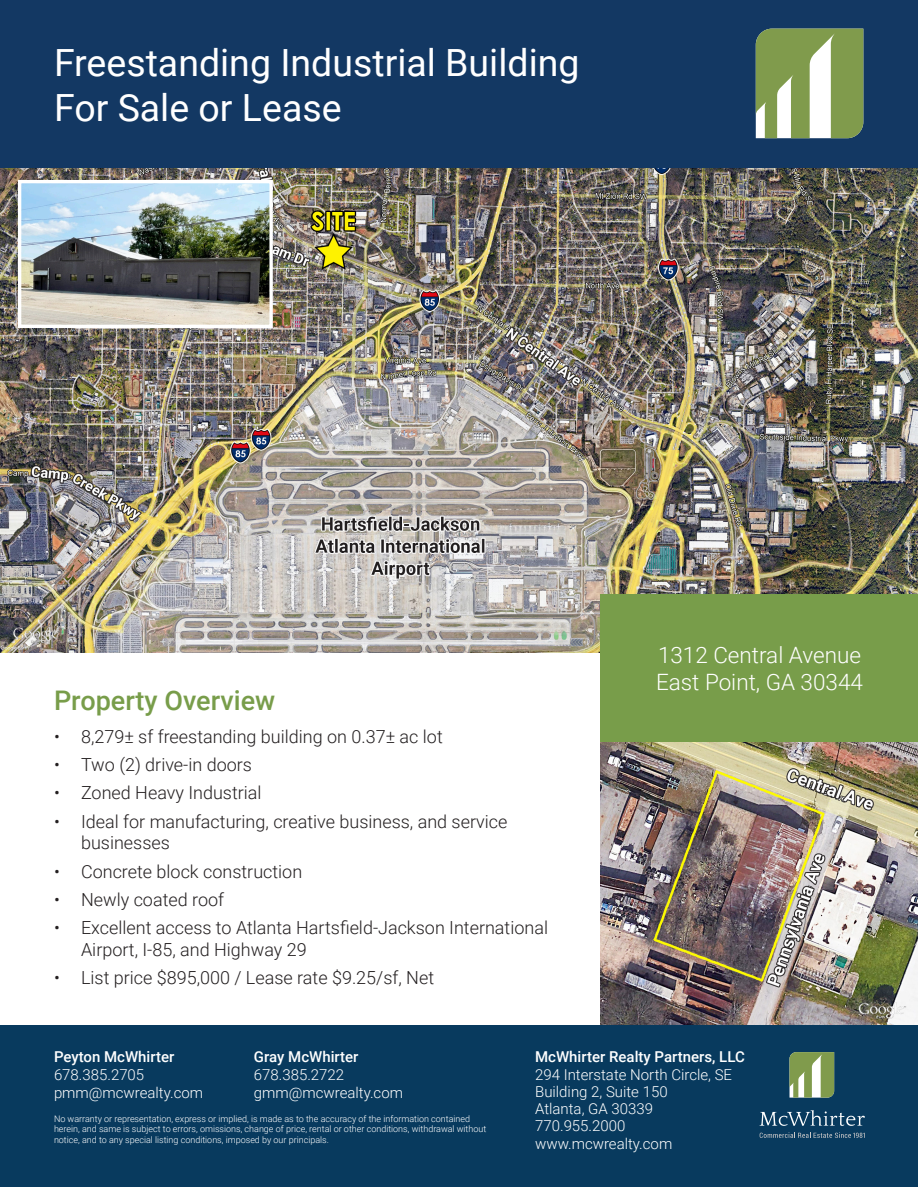
<style>
.page{position:relative;width:918px;height:1188px;background:#fff}
.page>*{position:absolute;margin:0;border:0;box-sizing:border-box;transform-origin:0 0}
.t1{font:37.5px "Roboto";color:#fff}
.t2{font:500 27px "Roboto";color:#789d4a}
.t3{font:300 22.5px "Roboto";color:#fff}
.t4{font:300 18px/21.6px "Roboto";color:#231f20}
.t5{font:300 15px "Roboto";color:#fff}
.t6{font:500 15px "Roboto";color:#fff}
.t7{font:300 9px/10.8px "Roboto";color:#fff}
</style>
<div class="page">
<div style="left:0;top:0;width:918px;height:168px;background:#133863"></div>
<img style="left:0;top:168px;width:918px;height:484px">
<svg style="left:756px;top:29px;width:107px;height:109px;background:#9eb378"></svg>
<div style="left:601px;top:594px;width:317px;height:148px;background:#789d4a"></div>
<img style="left:601px;top:742px;width:317px;height:283px">
<div style="left:0;top:1025px;width:918px;height:162px;background:#083a5e"></div>
<svg style="left:760px;top:1132px;width:105px;height:6px"></svg>
<svg style="left:790px;top:1052px;width:44px;height:46px;background:#9eb279"></svg>
<svg style="left:760px;top:1110px;width:105px;height:16px"></svg>
<img style="left:22px;top:184px;width:247px;height:140px">
<div style="left:18px;top:180px;width:255px;height:148px;border:3px solid #fff"></div>
<p class="t1" style="left:54px;top:36px;width:527px">Freestanding Industrial Building</p>
<p class="t1" style="left:54px;top:81px;width:289px">For Sale or Lease</p>
<p class="t2" style="left:54px;top:682px;width:223px">Property Overview</p>
<p class="t4" style="left:54px;top:725px;width:390px">• 8,279± sf freestanding building on 0.37± ac lot</p>
<p class="t4" style="left:54px;top:753px;width:199px">• Two (2) drive-in doors</p>
<p class="t4" style="left:54px;top:781px;width:209px">• Zoned Heavy Industrial</p>
<p class="t4" style="left:81px;top:810px;width:428px;text-indent:-27px">• Ideal for manufacturing, creative business, and service businesses</p>
<p class="t4" style="left:54px;top:860px;width:250px">• Concrete block construction</p>
<p class="t4" style="left:54px;top:888px;width:172px">• Newly coated roof</p>
<p class="t4" style="left:81px;top:916px;width:468px;text-indent:-27px">• Excellent access to Atlanta Hartsfield-Jackson International<br>Airport, I-85, and Highway 29</p>
<p class="t4" style="left:54px;top:966px;width:382px">• List price $895,000 / Lease rate $9.25/sf, Net</p>
<p class="t3" style="left:658px;top:639px;width:205px">1312 Central Avenue</p>
<p class="t3" style="left:656px;top:666px;width:208px">East Point, GA 30344</p>
<p class="t6" style="left:54px;top:1046px;width:122px">Peyton McWhirter</p>
<p class="t5" style="left:54px;top:1064px;width:92px">678.385.2705</p>
<p class="t5" style="left:54px;top:1082px;width:151px">pmm@mcwrealty.com</p>
<p class="t7" style="left:54px;top:1113px;width:434px">No warranty or representation, express or implied, is made as to the accuracy of the information contained herein, and same is subject to errors, omissions, change of price, rental or other conditions, withdrawal without notice, and to any special listing conditions, imposed by our principals.</p>
<p class="t6" style="left:254px;top:1046px;width:106px">Gray McWhirter</p>
<p class="t5" style="left:254px;top:1064px;width:92px">678.385.2722</p>
<p class="t5" style="left:254px;top:1082px;width:151px">gmm@mcwrealty.com</p>
<p class="t6" style="left:535px;top:1046px;width:211px">McWhirter Realty Partners, LLC</p>
<p class="t5" style="left:535px;top:1064px;width:199px">294 Interstate North Circle, SE</p>
<p class="t5" style="left:535px;top:1081px;width:134px">Building 2, Suite 150</p>
<p class="t5" style="left:535px;top:1098px;width:119px">Atlanta, GA 30339</p>
<p class="t5" style="left:535px;top:1115px;width:92px">770.955.2000</p>
<p class="t5" style="left:535px;top:1133px;width:139px">www.mcwrealty.com</p>
</div>
